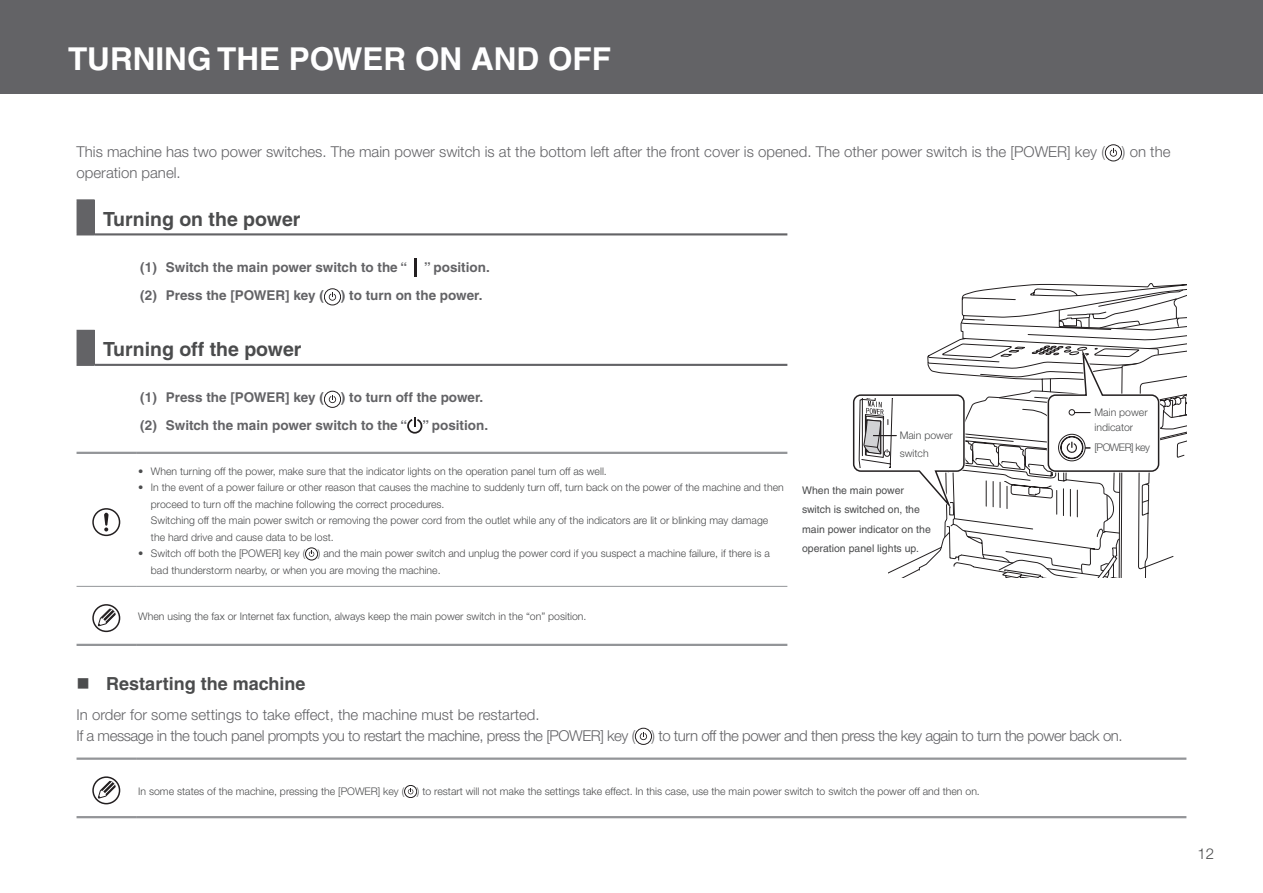
<style>
.page{position:relative;width:1263px;height:893px;background:#fff}
.page>*{position:absolute;margin:0;border:0;box-sizing:border-box;transform-origin:0 0}
.title_1{font:700 31.5px "Helvetica";color:#fff}
.title_3{font:700 19.5px "Helvetica";color:#4b4c4d}
.title_4{font:700 18px "Helvetica";color:#4b4c4d}
.body{font:300 15px/21px "Helvetica Neue";color:#636366}
.body-2{font:300 15px "Helvetica Neue";letter-spacing:-.03em;color:#636366}
.page_number{font:300 15px "Helvetica Neue";color:#4b4c4d}
.step{font:700 13.5px "Helvetica";color:#636366}
.table_body_bullet{font:300 10.5px/16.5px "Helvetica Neue";color:#4b4c4d}
.table_body{font:300 10.5px "Helvetica Neue";color:#4b4c4d}
.t1{font:10.5px/19.5px "Helvetica";color:#4b4c4d}
.table_body_bullet-2{font:300 10.5px "Helvetica Neue";letter-spacing:-.05em;color:#4b4c4d}
</style>
<div class="page">
<div style="left:0;top:0;width:1263px;height:94px;background:#636366"></div>
<svg style="left:1105px;top:145px;width:16px;height:16px"></svg>
<div style="left:1105px;top:144px;width:17px;height:17px;border:1px solid #231f20;border-radius:50%"></div>
<svg style="left:1110px;top:149px;width:7px;height:8px"></svg>
<div style="left:78px;top:200px;width:17px;height:34px;background:#636366"></div>
<hr style="left:95px;top:233px;width:692px;height:2px;background:#636366">
<svg style="left:77px;top:233px;width:18px;height:2px"></svg>
<svg style="left:77px;top:199px;width:18px;height:2px"></svg>
<hr style="left:77px;top:201px;width:2px;height:32px;background:#636366">
<svg style="left:414px;top:259px;width:3px;height:18px"></svg>
<svg style="left:324px;top:289px;width:17px;height:16px"></svg>
<div style="left:324px;top:288px;width:17px;height:17px;border:1px solid #231f20;border-radius:50%"></div>
<svg style="left:329px;top:293px;width:7px;height:8px"></svg>
<div style="left:78px;top:331px;width:17px;height:34px;background:#636366"></div>
<hr style="left:95px;top:364px;width:692px;height:2px;background:#636366">
<svg style="left:77px;top:364px;width:18px;height:2px"></svg>
<svg style="left:77px;top:330px;width:18px;height:2px"></svg>
<hr style="left:77px;top:332px;width:2px;height:32px;background:#636366">
<svg style="left:324px;top:391px;width:17px;height:16px"></svg>
<div style="left:324px;top:391px;width:17px;height:17px;border:1px solid #231f20;border-radius:50%"></div>
<svg style="left:329px;top:395px;width:7px;height:8px"></svg>
<svg style="left:407px;top:417px;width:15px;height:17px"></svg>
<hr style="left:77px;top:586px;width:59px;height:1px;background:#939598">
<hr style="left:136px;top:586px;width:651px;height:1px;background:#939598">
<hr style="left:77px;top:452px;width:59px;height:2px;background:#939598">
<hr style="left:136px;top:452px;width:651px;height:2px;background:#939598">
<hr style="left:77px;top:644px;width:59px;height:2px;background:#939598">
<hr style="left:136px;top:644px;width:651px;height:2px;background:#939598">
<div style="left:92px;top:508px;width:28px;height:28px;border:2px solid #231f20;border-radius:50%"></div>
<svg style="left:104px;top:513px;width:5px;height:18px"></svg>
<div style="left:305px;top:548px;width:13px;height:12px;border:1px solid #231f20;border-radius:50%"></div>
<svg style="left:309px;top:551px;width:5px;height:6px"></svg>
<svg style="left:93px;top:605px;width:27px;height:26px"></svg>
<div style="left:92px;top:604px;width:28px;height:28px;border:2px solid #231f20;border-radius:50%"></div>
<svg style="left:98px;top:607px;width:18px;height:20px"></svg>
<svg style="left:635px;top:728px;width:16px;height:16px"></svg>
<div style="left:635px;top:728px;width:17px;height:17px;border:1px solid #231f20;border-radius:50%"></div>
<svg style="left:640px;top:732px;width:7px;height:8px"></svg>
<hr style="left:77px;top:757px;width:59px;height:3px;background:#939598">
<hr style="left:136px;top:757px;width:1050px;height:3px;background:#939598">
<hr style="left:77px;top:816px;width:59px;height:2px;background:#939598">
<hr style="left:136px;top:816px;width:1050px;height:2px;background:#939598">
<svg style="left:93px;top:777px;width:27px;height:27px"></svg>
<div style="left:92px;top:776px;width:28px;height:28px;border:2px solid #231f20;border-radius:50%"></div>
<svg style="left:98px;top:780px;width:18px;height:19px"></svg>
<svg style="left:405px;top:785px;width:12px;height:13px"></svg>
<div style="left:404px;top:785px;width:13px;height:13px;border:1px solid #231f20;border-radius:50%"></div>
<svg style="left:408px;top:788px;width:5px;height:6px"></svg>
<svg style="left:989px;top:283px;width:197px;height:6px"></svg>
<svg style="left:852px;top:289px;width:334px;height:289px"></svg>
<p class="title_1" style="left:68px;top:39px;width:545px">TURNING THE POWER ON AND OFF</p>
<p class="body" style="left:77px;top:141px;width:1095px">This machine has two power switches. The main power switch is at the bottom left after the front cover is opened. The other power switch is the [POWER] key ( ) on the operation panel.</p>
<p class="title_3" style="left:103px;top:207px;width:199px">Turning on the power</p>
<p class="step" style="left:140px;top:259px;width:268px">(1) Switch the main power switch to the “</p>
<p class="step" style="left:424px;top:259px;width:67px">” position.</p>
<p class="step" style="left:140px;top:287px;width:185px">(2) Press the [POWER] key (</p>
<p class="step" style="left:341px;top:287px;width:143px">) to turn on the power.</p>
<p class="title_3" style="left:103px;top:337px;width:200px">Turning off the power</p>
<p class="step" style="left:140px;top:389px;width:185px">(1) Press the [POWER] key (</p>
<p class="step" style="left:341px;top:389px;width:144px">) to turn off the power.</p>
<p class="step" style="left:140px;top:417px;width:349px">(2) Switch the main power switch to the “ ” position.</p>
<p class="table_body_bullet" style="left:138px;top:462px;width:470px">• When turning off the power, make sure that the indicator lights on the operation panel turn off as well.</p>
<p class="table_body_bullet" style="left:151px;top:479px;width:634px;text-indent:-13px">• In the event of a power failure or other reason that causes the machine to suddenly turn off, turn back on the power of the machine and then proceed to turn off the machine following the correct procedures.<br>Switching off the main power switch or removing the power cord from the outlet while any of the indicators are lit or blinking may damage the hard drive and cause data to be lost.</p>
<p class="table_body_bullet" style="left:151px;top:545px;width:620px;text-indent:-13px">• Switch off both the [POWER] key ( ) and the main power switch and unplug the power cord if you suspect a machine failure, if there is a bad thunderstorm nearby, or when you are moving the machine.</p>
<p class="table_body" style="left:138px;top:610px;width:450px">When using the fax or Internet fax function, always keep the main power switch in the “on” position.</p>
<p class="table_body_bullet" style="left:1094px;top:404px;width:55px;line-height:15px">Main power indicator</p>
<p class="table_body_bullet-2" style="left:1094px;top:441px;width:57px">[POWER] key</p>
<p class="table_body_bullet" style="left:900px;top:426px;width:55px;line-height:18px">Main power switch</p>
<p class="t1" style="left:802px;top:480px;width:130px">When the main power switch is switched on, the main power indicator on the operation panel lights up.</p>
<p class="title_4" style="left:106px;top:673px;width:201px">Restarting the machine</p>
<p class="body" style="left:77px;top:703px;width:465px">In order for some settings to take effect, the machine must be restarted.</p>
<p class="body-2" style="left:77px;top:726px;width:1048px">If a message in the touch panel prompts you to restart the machine, press the [POWER] key ( ) to turn off the power and then press the key again to turn the power back on.</p>
<p class="table_body" style="left:138px;top:784px;width:843px">In some states of the machine, pressing the [POWER] key ( ) to restart will not make the settings take effect. In this case, use the main power switch to switch the power off and then on.</p>
<p class="page_number" style="left:1197px;top:844px;width:18px">12</p>
</div>
